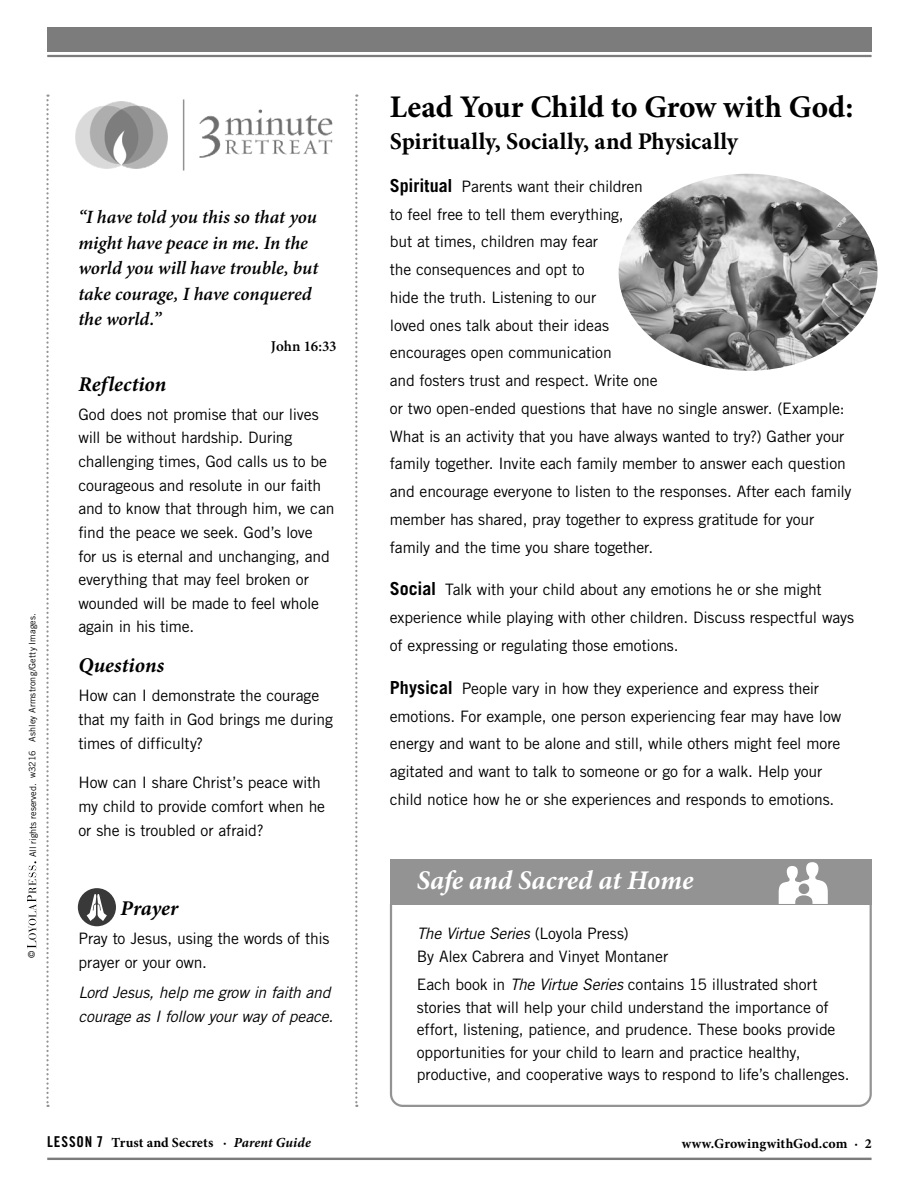
<style>
.page{position:relative;width:918px;height:1188px;background:#fff}
.page>*{position:absolute;margin:0;border:0;box-sizing:border-box;transform-origin:0 0}
.t1{font:700 31.5px "Minion Pro";color:#000}
.t2{font:italic 700 27px "Minion Pro";color:#fff}
.t3{font:700 24px "Minion Pro";color:#000}
.t4{font:italic 700 21px "Minion Pro";color:#000}
.t5{font:italic 600 18.75px/25.5px "Minion Pro";color:#000}
.t6{font:15.75px/27.8px "Trade Gothic LT Std";letter-spacing:-.01em;color:#000}
.t7{font:italic 15.75px/23.7px "Trade Gothic LT Std";letter-spacing:-.015em;color:#000}
.t8{font:600 15px "Minion Pro";letter-spacing:-.01em;color:#000}
.t9{font:700 13.8px "Minion Pro";letter-spacing:.01em;color:#000}
.t10{font:9.15px "Trade Gothic";color:#000}
.t11{font:9px "Trade Gothic LT Std";letter-spacing:.01em;color:#000}
.s1{font-family:"Trade Gothic";font-size:9.15px}
.s2{font-weight:700;font-size:18px}
.s3{font-style:italic}
.s4{font-family:"Trade Gothic LT Std Bd Cn 20";font-weight:400;font-size:15px}
</style>
<div class="page">
<hr style="left:47px;top:55px;width:825px;height:2px;background:#7c7c7c">
<div style="left:47px;top:27px;width:825px;height:24px;background:#7c7c7c"></div>
<hr style="left:47px;top:1158px;width:825px;height:2px;background:#7c7c7c">
<svg style="left:27px;top:861px;width:9px;height:87px"></svg>
<svg style="left:46px;top:94px;width:3px;height:1013px"></svg>
<svg style="left:355px;top:94px;width:2px;height:1013px"></svg>
<img style="left:75px;top:99px;width:258px;height:72px">
<svg style="left:77px;top:887px;width:40px;height:40px"></svg>
<svg style="left:87px;top:894px;width:20px;height:27px"></svg>
<div style="left:76px;top:886px;width:42px;height:43px;border:2px solid #fff;border-radius:50%"></div>
<div style="left:390px;top:892px;width:482px;height:215px;border:2px solid #939393;border-radius:12px"></div>
<div style="left:390px;top:859px;width:482px;height:46px;background:#939393"></div>
<svg style="left:779px;top:862px;width:49px;height:42px"></svg>
<img style="left:619px;top:174px;width:259px;height:197px">
<p class="t11" style="left:27px;top:857px;width:246px;rotate:-90deg"><span class="s1">All rights reserved.</span> w3216 Ashley Armstrong/Getty Images.</p>
<p class="t10" style="left:26px;top:958px;width:9px;rotate:-90deg">©</p>
<p class="t5" style="left:78px;top:205px;width:241px">“I have told you this so that you might have peace in me. In the world you will have trouble, but take courage, I have conquered the world.”</p>
<p class="t8" style="left:271px;top:337px;width:67px">John 16:33</p>
<h3 class="t4" style="left:78px;top:372px;width:90px">Reflection</h3>
<p class="t6" style="left:78px;top:402px;width:258px;line-height:23.7px">God does not promise that our lives will be without hardship. During challenging times, God calls us to be courageous and resolute in our faith and to know that through him, we can find the peace we seek. God’s love for us is eternal and unchanging, and everything that may feel broken or wounded will be made to feel whole again in his time.</p>
<h3 class="t4" style="left:78px;top:653px;width:87px">Questions</h3>
<p class="t6" style="left:78px;top:684px;width:256px;line-height:23.7px">How can I demonstrate the courage that my faith in God brings me during times of difficulty?</p>
<p class="t6" style="left:78px;top:771px;width:248px;line-height:23.7px">How can I share Christ’s peace with my child to provide comfort when he or she is troubled or afraid?</p>
<h3 class="t4" style="left:120px;top:896px;width:59px">Prayer</h3>
<p class="t6" style="left:78px;top:927px;width:253px;line-height:23.7px">Pray to Jesus, using the words of this prayer or your own.</p>
<p class="t7" style="left:78px;top:981px;width:256px">Lord Jesus, help me grow in faith and courage as I follow your way of peace.</p>
<h1 class="t1" style="left:390px;top:89px;width:465px">Lead Your Child to Grow with God:</h1>
<h3 class="t3" style="left:390px;top:127px;width:350px">Spiritually, Socially, and Physically</h3>
<p class="t6" style="left:390px;top:172px;width:463px"><span class="s2">Spiritual</span> Parents want their children<br>to feel free to tell them everything,<br>but at times, children may fear<br>the consequences and opt to<br>hide the truth. Listening to our<br>loved ones talk about their ideas<br>encourages open communication<br>and fosters trust and respect. Write one<br>or two open-ended questions that have no single answer. (Example:<br>What is an activity that you have always wanted to try?) Gather your family together. Invite each family member to answer each question and encourage everyone to listen to the responses. After each family member has shared, pray together to express gratitude for your family and the time you share together.</p>
<p class="t6" style="left:390px;top:576px;width:466px"><span class="s2">Social</span> Talk with your child about any emotions he or she might experience while playing with other children. Discuss respectful ways of expressing or regulating those emotions.</p>
<p class="t6" style="left:390px;top:674px;width:453px"><span class="s2">Physical</span> People vary in how they experience and express their emotions. For example, one person experiencing fear may have low energy and want to be alone and still, while others might feel more agitated and want to talk to someone or go for a walk. Help your child notice how he or she experiences and responds to emotions.</p>
<h2 class="t2" style="left:417px;top:864px;width:278px">Safe and Sacred at Home</h2>
<p class="t6" style="left:417px;top:922px;width:253px;line-height:22.5px"><span class="s3">The Virtue Series</span> (Loyola Press)<br>By Alex Cabrera and Vinyet Montaner</p>
<p class="t6" style="left:417px;top:973px;width:434px;line-height:22.5px">Each book in <span class="s3">The Virtue Series</span> contains 15 illustrated short stories that will help your child understand the importance of effort, listening, patience, and prudence. These books provide opportunities for your child to learn and practice healthy, productive, and cooperative ways to respond to life’s challenges.</p>
<p class="t9" style="left:47px;top:1134px;width:265px"><span class="s4">LESSON 7</span> Trust and Secrets · <span class="s3">Parent Guide</span></p>
<p class="t9" style="left:682px;top:1135px;width:191px">www.GrowingwithGod.com · 2</p>
</div>
